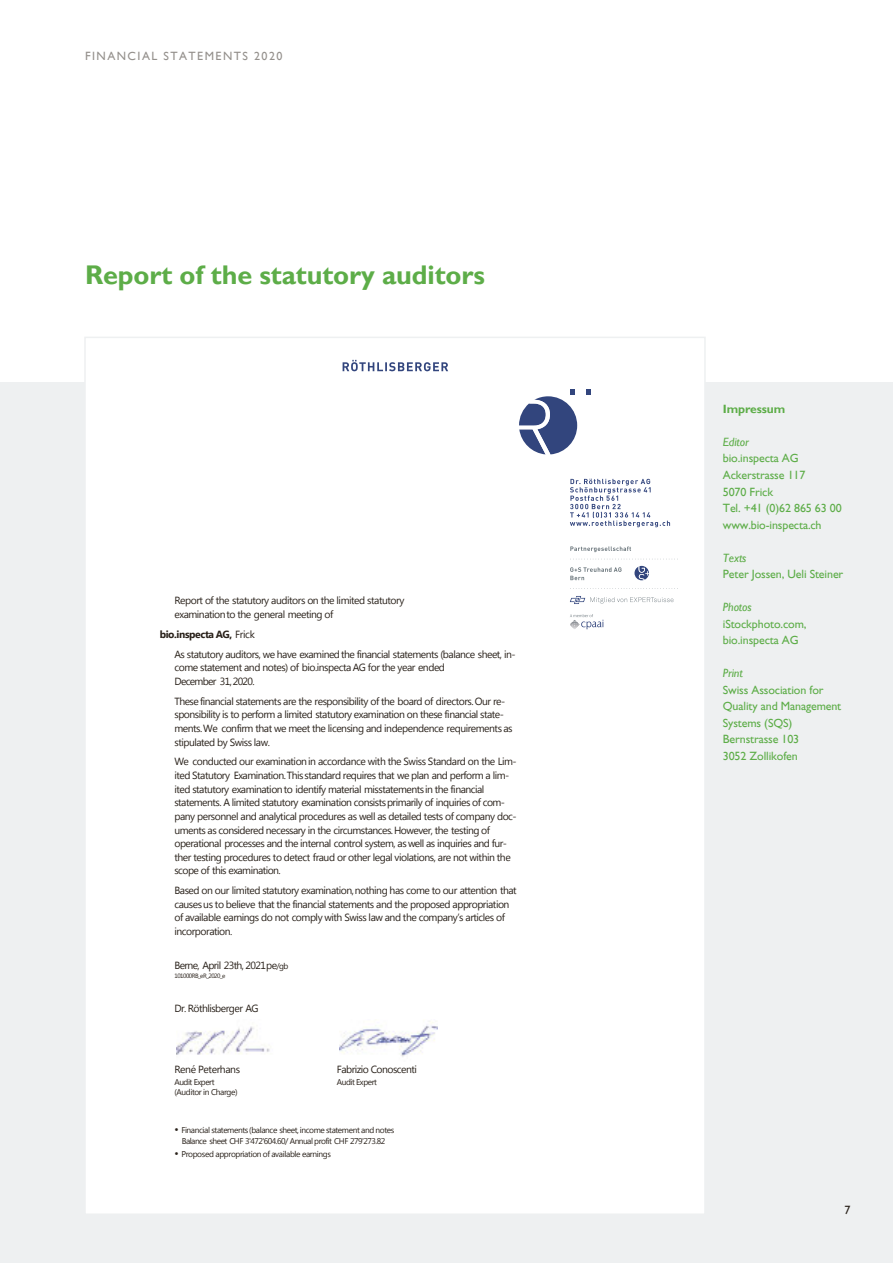
<style>
.page{position:relative;width:893px;height:1263px;background:#fff}
.page>*{position:absolute;margin:0;border:0;box-sizing:border-box;transform-origin:0 0}
.t1{font:700 27px "Gill Sans";letter-spacing:-.005em;color:#5dad48}
.t2{font:12px/16.5px "Gill Sans";letter-spacing:-.01em;color:#5dad48}
.t3{font:12px "Gill Sans";letter-spacing:.12em;color:#94908c}
.t4{font:italic 12px "Gill Sans";letter-spacing:-.01em;color:#5dad48}
.t5{font:700 12px "Gill Sans";letter-spacing:-.01em;color:#5dad48}
.t6{font:12px "Gill Sans";color:#29211a}
.t7{font:10.35px/13.6px "Microsoft New Tai Lue";letter-spacing:-.045em;color:#29211a}
.t8{font:8.4px/10.8px "Microsoft New Tai Lue";letter-spacing:-.05em;color:#29211a}
.t9{font:6.3px "Microsoft New Tai Lue";letter-spacing:-.075em;color:#29211a}
.s1{font-weight:700}
.s2{font-size:8.4px}
</style>
<div class="page">
<div style="left:0;top:383px;width:893px;height:880px;background:#eef0f1"></div>
<div style="left:86px;top:337px;width:619px;height:871px;background:#fff"></div>
<svg style="left:343px;top:360px;width:105px;height:11px"></svg>
<svg style="left:519px;top:389px;width:58px;height:65px"></svg>
<svg style="left:586px;top:389px;width:5px;height:6px"></svg>
<svg style="left:570px;top:479px;width:100px;height:48px"></svg>
<svg style="left:570px;top:588px;width:108px;height:1px"></svg>
<svg style="left:570px;top:546px;width:61px;height:6px"></svg>
<svg style="left:570px;top:559px;width:108px;height:1px"></svg>
<svg style="left:570px;top:567px;width:52px;height:13px"></svg>
<svg style="left:634px;top:566px;width:15px;height:14px"></svg>
<svg style="left:570px;top:596px;width:103px;height:8px"></svg>
<svg style="left:570px;top:614px;width:33px;height:16px"></svg>
<img style="left:177px;top:1026px;width:93px;height:29px">
<img style="left:340px;top:1021px;width:98px;height:36px">
<p class="t3" style="left:85px;top:52px;width:199px">FINANCIAL STATEMENTS 2020</p>
<h1 class="t1" style="left:85px;top:265px;width:401px">Report of the statutory auditors</h1>
<p class="t7" style="left:174px;top:595px;width:231px">Report of the statutory auditors on the limited statutory examinationto the general meeting of</p>
<p class="t7" style="left:174px;top:625px;width:343px;line-height:19.8px;text-indent:-15px"><span class="s1">bio.inspecta AG,</span> Frick<br>As statutory auditors, we have examinedthe financial statements (balance sheet, in-</p>
<p class="t7" style="left:174px;top:662px;width:272px">come statement and notes) of bio.inspecta AG for the year ended<br>December 31,2020.</p>
<p class="t7" style="left:174px;top:695px;width:340px">Thesefinancial statements are the responsibility of the board of directors. Our re&shy;sponsibility is to perform a limited statutory examination on these financial state&shy;ments.We confirm that we meet the licensing and independence requirements as stipulated by Swiss law.</p>
<p class="t7" style="left:174px;top:756px;width:344px">We conducted our examinationin accordance with the Swiss Standard on the Lim&shy;ited Statutory Examination.Thisstandard requires that we plan and perform a lim&shy;ited statutory examination to identify material misstatementsin the financial statements. A limited statutory examination consistsprimarily of inquiries of com&shy;pany personnel and analytical procedures as well as detailed tests of company doc&shy;uments as considered necessary in the circumstances.However, the testing of operational processes and the internal control system, as well as inquiries and fur&shy;ther testing procedures to detect fraud or other legal violations, are not within the scope of this examination.</p>
<p class="t7" style="left:174px;top:885px;width:344px">Based on our limited statutory examination,nothing has come to our attention that causesus to believe that the financial statements and the proposed appropriation of available earnings do not comply with Swiss law and the company’s articles of incorporation.</p>
<p class="t7" style="left:174px;top:959px;width:116px">Berne, April 23th, 2021pe<span class="s2">/gb</span></p>
<p class="t9" style="left:174px;top:973px;width:52px">101000RB_eR_2020_e</p>
<p class="t7" style="left:174px;top:1003px;width:86px">Dr. Röthlisberger AG</p>
<p class="t7" style="left:174px;top:1063px;width:67px">René Peterhans</p>
<p class="t7" style="left:337px;top:1063px;width:82px">Fabrizio Conoscenti</p>
<p class="t8" style="left:174px;top:1077px;width:42px">Audit Expert</p>
<p class="t8" style="left:337px;top:1077px;width:42px">Audit Expert</p>
<p class="t8" style="left:174px;top:1088px;width:65px">(Auditor in Charge)</p>
<p class="t8" style="left:181px;top:1126px;width:215px">Financial statements (balance sheet,income statement and notes<br>Balance sheet CHF 3'472'604.60/ Annual profit CHF 279'273.82</p>
<p class="t8" style="left:181px;top:1150px;width:151px">Proposed appropriation of available earnings</p>
<p class="t5" style="left:723px;top:405px;width:64px">Impressum</p>
<p class="t4" style="left:723px;top:438px;width:27px">Editor</p>
<p class="t2" style="left:723px;top:451px;width:120px">bio.inspecta AG<br>Ackerstrasse 117<br>5070 Frick<br>Tel. +41 (0)62 865 63 00 www.bio-inspecta.ch</p>
<p class="t4" style="left:723px;top:553px;width:25px">Texts</p>
<p class="t2" style="left:723px;top:567px;width:122px">Peter Jossen, Ueli Steiner</p>
<p class="t4" style="left:723px;top:603px;width:30px">Photos</p>
<p class="t2" style="left:723px;top:616px;width:85px">iStockphoto.com, bio.inspecta AG</p>
<p class="t4" style="left:723px;top:669px;width:21px">Print</p>
<p class="t2" style="left:723px;top:682px;width:120px">Swiss Association for<br>Quality and Management<br>Systems (SQS)<br>Bernstrasse 103<br>3052 Zollikofen</p>
<p class="t6" style="left:844px;top:1206px;width:7px">7</p>
</div>
